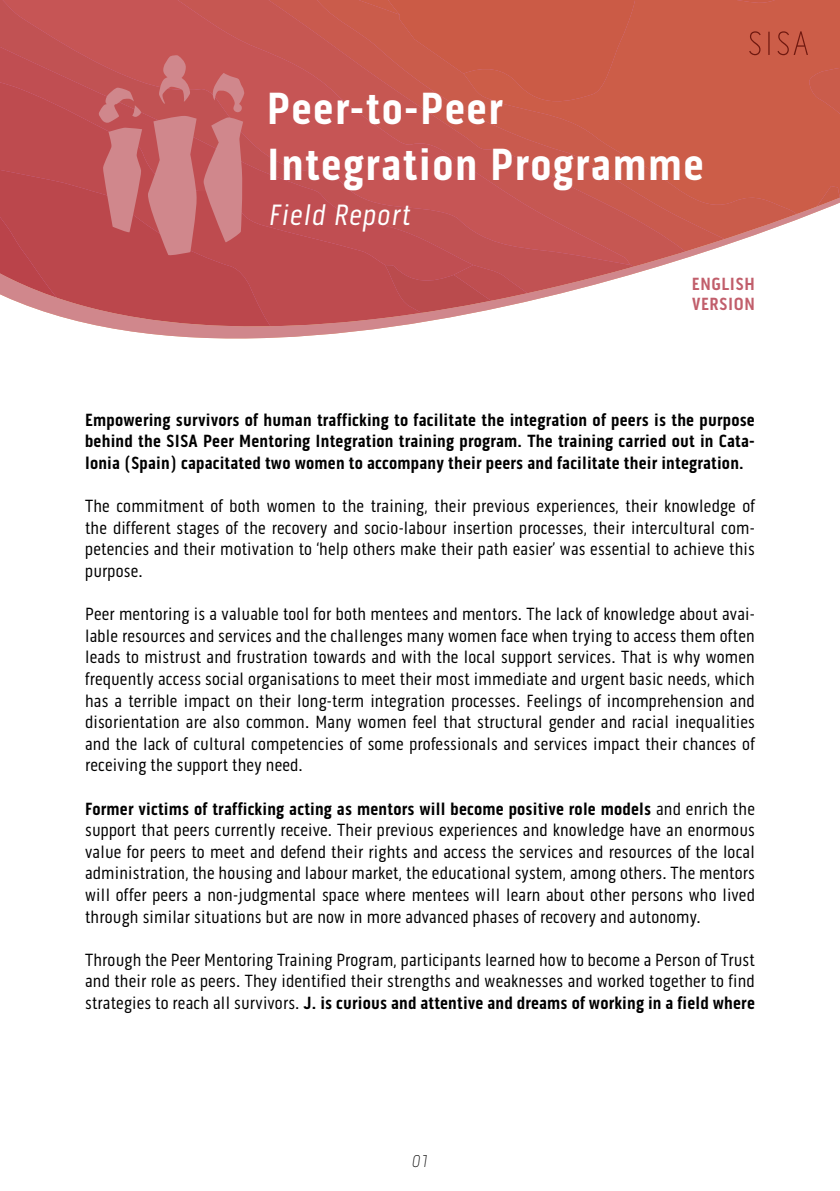
<style>
.page{position:relative;width:840px;height:1191px;background:#fff}
.page>*{position:absolute;margin:0;border:0;box-sizing:border-box;transform-origin:0 0}
.t1{font:700 46px/56.6px "Pill Gothic 300 mg";letter-spacing:.03em;color:#fff}
.t2{font:italic 30px "Pill Gothic 300 mg";letter-spacing:.03em;color:#fff}
.t3{font:18px/21.6px "Pill Gothic 300 mg";letter-spacing:.01em;color:#000;text-align:justify}
.t4{font:700 18px/21.6px "Pill Gothic 300 mg";letter-spacing:.01em;color:#000;text-align:justify}
.t5{font:700 18px/20px "Pill Gothic 300 mg";letter-spacing:.03em;color:#c15e6b}
.t6{font:17.4px "Pill Gothic 300 mg Thin Obliq";color:#000}
.s1{font-weight:700}
</style>
<div class="page">
<svg style="left:0;top:0;width:839px;height:270px;background:#cb5e51"></svg>
<svg style="left:0;top:55px;width:649px;height:284px;background:#c86463"></svg>
<svg style="left:748px;top:21px;width:91px;height:249px"></svg>
<h1 class="t1" style="left:266px;top:80px;width:438px">Peer-to-Peer<br>Integration Programme</h1>
<h2 class="t2" style="left:269px;top:197px;width:143px">Field Report</h2>
<p class="t5" style="left:691px;top:274px;width:64px">ENGLISH<br>VERSION</p>
<p class="t4" style="left:85px;top:409px;width:671px">Empowering survivors of human trafficking to facilitate the integration of peers is the purpose behind the SISA Peer Mentoring Integration training program. The training carried out in Cata&shy;lonia (Spain) capacitated two women to accompany their peers and facilitate their integration.</p>
<p class="t3" style="left:85px;top:495px;width:671px">The commitment of both women to the training, their previous experiences, their knowledge of the different stages of the recovery and socio-labour insertion processes, their intercultural com&shy;petencies and their motivation to ‘help others make their path easier’ was essential to achieve this purpose.</p>
<p class="t3" style="left:85px;top:603px;width:671px">Peer mentoring is a valuable tool for both mentees and mentors. The lack of knowledge about avai&shy;lable resources and services and the challenges many women face when trying to access them often leads to mistrust and frustration towards and with the local support services. That is why women frequently access social organisations to meet their most immediate and urgent basic needs, which has a terrible impact on their long-term integration processes. Feelings of incomprehension and disorientation are also common. Many women feel that structural gender and racial inequalities and the lack of cultural competencies of some professionals and services impact their chances of receiving the support they need.</p>
<p class="t3" style="left:85px;top:798px;width:671px"><span class="s1">Former victims of trafficking acting as mentors will become positive role models</span> and enrich the support that peers currently receive. Their previous experiences and knowledge have an enormous value for peers to meet and defend their rights and access the services and resources of the local administration, the housing and labour market, the educational system, among others. The mentors will offer peers a non-judgmental space where mentees will learn about other persons who lived through similar situations but are now in more advanced phases of recovery and autonomy.</p>
<p class="t3" style="left:85px;top:949px;width:671px">Through the Peer Mentoring Training Program, participants learned how to become a Person of Trust and their role as peers. They identified their strengths and weaknesses and worked together to find strategies to reach all survivors. <span class="s1">J. is curious and attentive and dreams of working in a field where</span></p>
<p class="t6" style="left:412px;top:1150px;width:17px">01</p>
</div>
